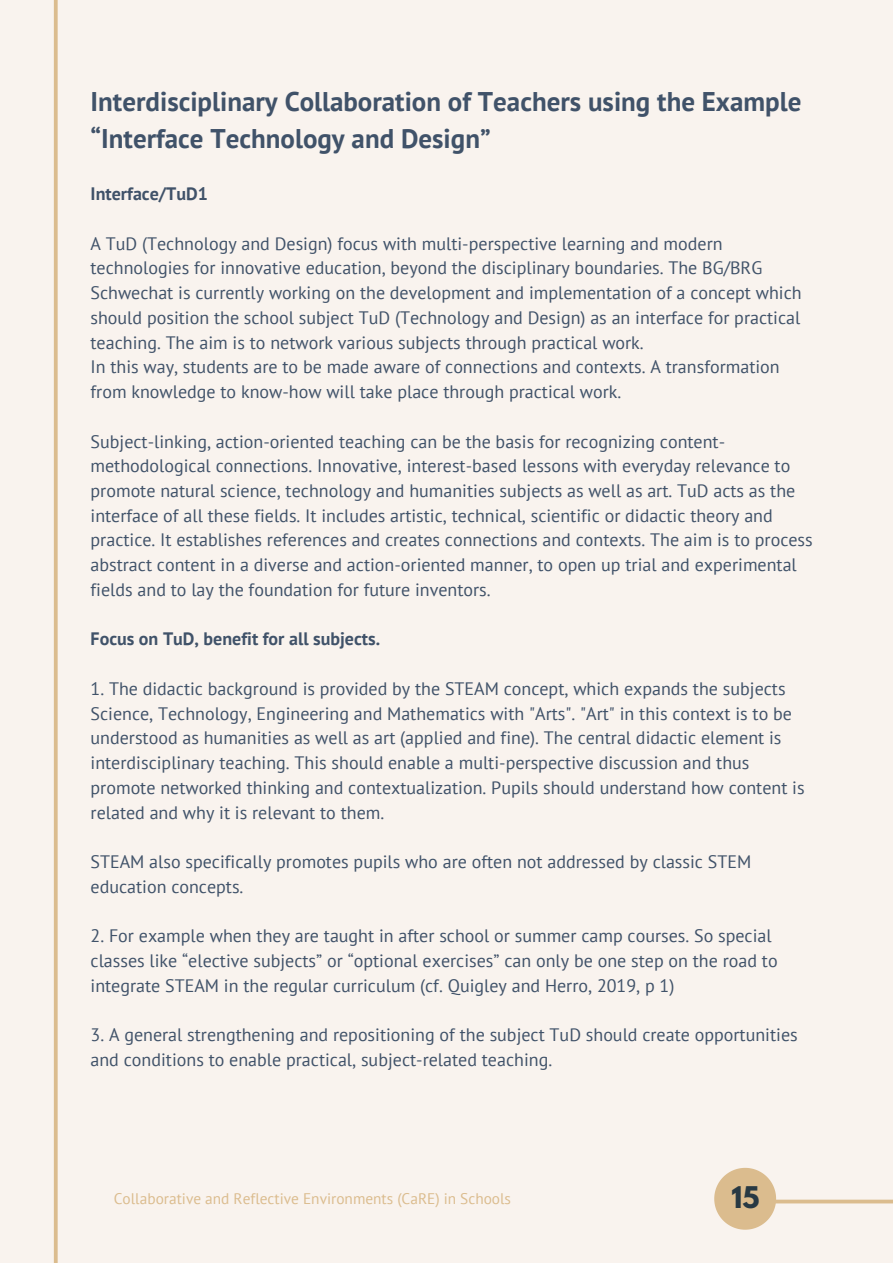
<style>
.page{position:relative;width:893px;height:1264px;background:#fff}
.page>*{position:absolute;margin:0;border:0;box-sizing:border-box;transform-origin:0 0}
.t1{font:700 27px/37px "PT Sans";color:#405269}
.t2{font:700 26.4px "League Spartan";color:#283943}
.t3{font:18px/24.8px "PT Sans";color:#405269}
.t4{font:700 18px "PT Sans";color:#405269}
.t5{font:15.3px "PT Sans";color:#dbbc8e}
</style>
<div class="page">
<div style="left:0;top:0;width:892px;height:1262px;background:#f9f3ee"></div>
<svg style="left:53px;top:0;width:5px;height:1262px"></svg>
<svg style="left:776px;top:1198px;width:116px;height:6px"></svg>
<svg style="left:714px;top:1167px;width:62px;height:62px"></svg>
<h1 class="t1" style="left:91px;top:83px;width:712px">Interdisciplinary Collaboration of Teachers using the Example “Interface Technology and Design”</h1>
<p class="t4" style="left:91px;top:182px;width:119px">Interface/TuD1</p>
<p class="t3" style="left:91px;top:230px;width:712px">A TuD (Technology and Design) focus with multi-perspective learning and modern technologies for innovative education, beyond the disciplinary boundaries. The BG/BRG Schwechat is currently working on the development and implementation of a concept which should position the school subject TuD (Technology and Design) as an interface for practical teaching. The aim is to network various subjects through practical work.<br>In this way, students are to be made aware of connections and contexts. A transformation from knowledge to know-how will take place through practical work.</p>
<p class="t3" style="left:91px;top:428px;width:723px">Subject-linking, action-oriented teaching can be the basis for recognizing content&shy;methodological connections. Innovative, interest-based lessons with everyday relevance to promote natural science, technology and humanities subjects as well as art. TuD acts as the interface of all these fields. It includes artistic, technical, scientific or didactic theory and practice. It establishes references and creates connections and contexts. The aim is to process abstract content in a diverse and action-oriented manner, to open up trial and experimental fields and to lay the foundation for future inventors.</p>
<p class="t4" style="left:91px;top:627px;width:291px">Focus on TuD, benefit for all subjects.</p>
<p class="t3" style="left:91px;top:676px;width:715px">1. The didactic background is provided by the STEAM concept, which expands the subjects Science, Technology, Engineering and Mathematics with "Arts". "Art" in this context is to be understood as humanities as well as art (applied and fine). The central didactic element is interdisciplinary teaching. This should enable a multi-perspective discussion and thus promote networked thinking and contextualization. Pupils should understand how content is related and why it is relevant to them.</p>
<p class="t3" style="left:91px;top:849px;width:662px">STEAM also specifically promotes pupils who are often not addressed by classic STEM education concepts.</p>
<p class="t3" style="left:91px;top:923px;width:688px">2. For example when they are taught in after school or summer camp courses. So special classes like “elective subjects” or “optional exercises” can only be one step on the road to integrate STEAM in the regular curriculum (cf. Quigley and Herro, 2019, p 1)</p>
<p class="t3" style="left:91px;top:1022px;width:708px">3. A general strengthening and repositioning of the subject TuD should create opportunities and conditions to enable practical, subject-related teaching.</p>
<p class="t5" style="left:114px;top:1188px;width:398px">Collaborative and Reflective Environments (CaRE) in Schools</p>
<h2 class="t2" style="left:731px;top:1183px;width:29px">15</h2>
</div>
